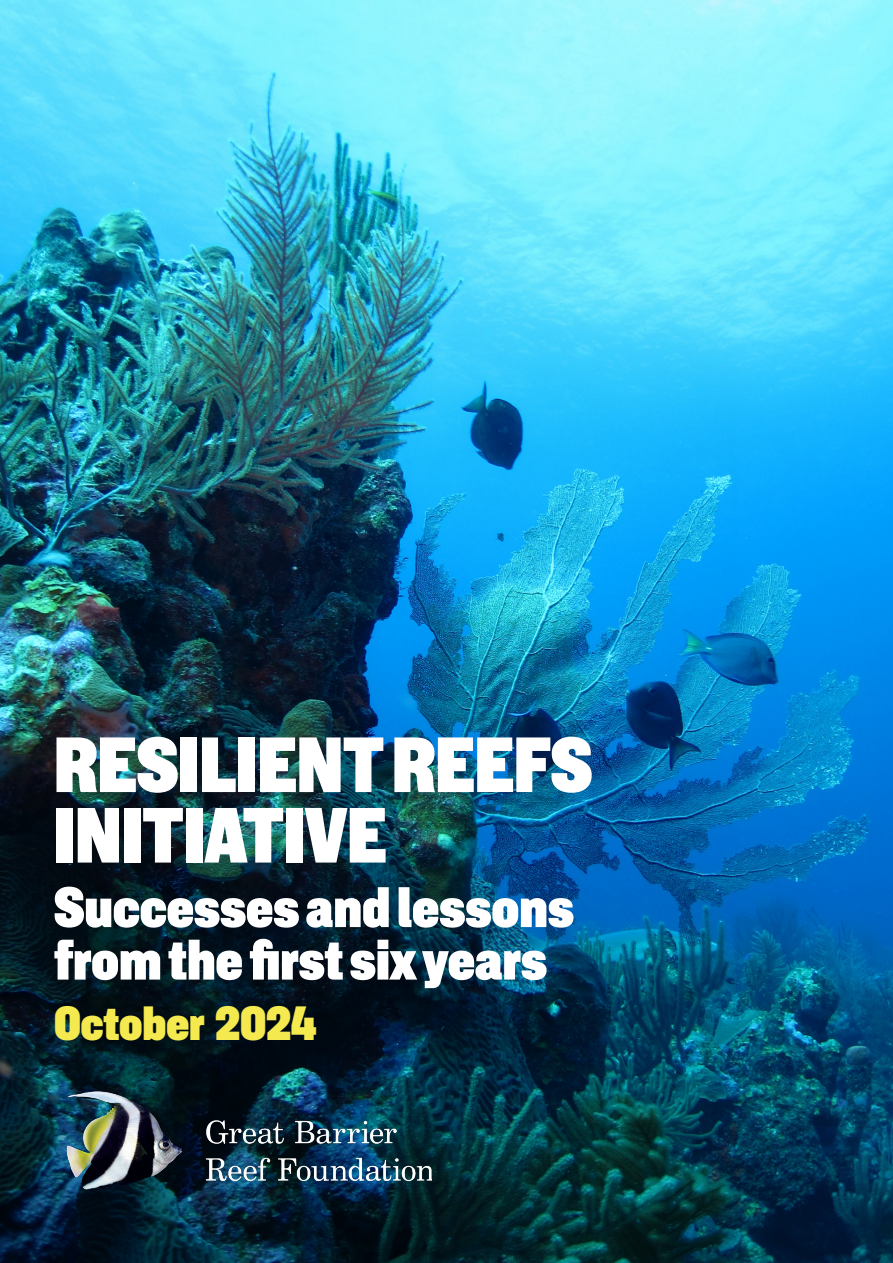
<style>
.page{position:relative;width:893px;height:1263px;background:#fff}
.page>*{position:absolute;margin:0;border:0;box-sizing:border-box;transform-origin:0 0}
.t1{font:78px/70.5px "New Grotesk Square SIX";color:#fff}
.t2{font:57px/52.5px "New Grotesk Square SIX";color:#fff}
.t3{font:48px "New Grotesk Square SIX";color:#f4ea50}
</style>
<div class="page">
<img style="left:738px;top:0;width:155px;height:1263px">
<img style="left:0;top:0;width:738px;height:1263px">
<img style="left:40px;top:1069px;width:392px;height:141px">
<p class="t1" style="left:54px;top:731px;width:540px">RESILIENT REEFS<br>INITIATIVE</p>
<p class="t2" style="left:54px;top:882px;width:521px">Successes and lessons from the first six years</p>
<p class="t3" style="left:54px;top:992px;width:264px">October 2024</p>
</div>
